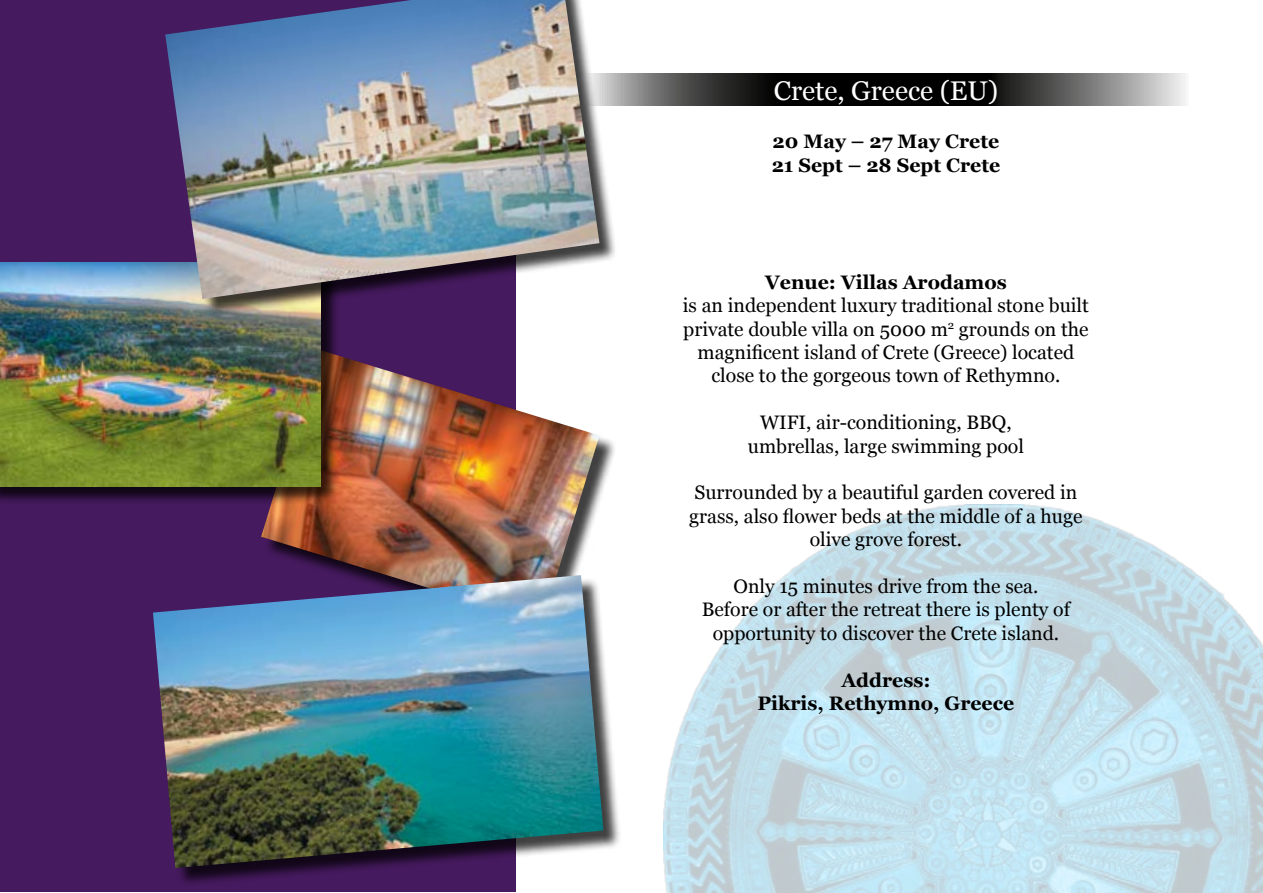
<style>
.page{position:relative;width:1263px;height:893px;background:#fff}
.page>*{position:absolute;margin:0;border:0;box-sizing:border-box;transform-origin:0 0}
.t1{font:27px "Georgia";color:#fff}
.t2{font:19.5px/23.4px "Georgia";color:#000;text-align:center}
.t3{font:700 19.5px/23.4px "Georgia";color:#000}
</style>
<div class="page">
<div style="left:0;top:1px;width:515px;height:891px;background:#451a5e"></div>
<img style="left:663px;top:504px;width:600px;height:389px">
<svg style="left:618px;top:73px;width:567px;height:33px;background:#3e3e3e"></svg>
<div style="left:264px;top:352px;width:354px;height:288px;background:#000;opacity:.75"></div>
<img style="left:261px;top:350px;width:338px;height:225px">
<div style="left:156px;top:578px;width:466px;height:309px;background:#000;opacity:.75"></div>
<img style="left:153px;top:575px;width:450px;height:293px">
<div style="left:0;top:265px;width:340px;height:240px;background:#000;opacity:.75"></div>
<img style="left:0;top:263px;width:321px;height:223px">
<div style="left:168px;top:0;width:450px;height:317px;background:#000;opacity:.75"></div>
<img style="left:165px;top:0;width:434px;height:299px">
<h1 class="t1" style="left:774px;top:74px;width:226px">Crete, Greece (EU)</h1>
<p class="t3" style="left:772px;top:130px;width:230px">20 May – 27 May Crete<br>21 Sept – 28 Sept Crete</p>
<p class="t3" style="left:765px;top:270px;width:243px">Venue: Villas Arodamos</p>
<p class="t2" style="left:683px;top:294px;width:408px">is an independent luxury traditional stone built private double villa on 5000 m<sup>2</sup> grounds on the magnificent island of Crete (Greece) located close to the gorgeous town of Rethymno.</p>
<p class="t2" style="left:748px;top:411px;width:278px">WIFI, air-conditioning, BBQ, umbrellas, large swimming pool</p>
<p class="t2" style="left:689px;top:481px;width:395px">Surrounded by a beautiful garden covered in grass, also flower beds at the middle of a huge olive grove forest.</p>
<p class="t2" style="left:702px;top:575px;width:370px">Only 15 minutes drive from the sea.<br>Before or after the retreat there is plenty of opportunity to discover the Crete island.</p>
<p class="t3" style="left:758px;top:668px;width:258px;text-align:center">Address:<br>Pikris, Rethymno, Greece</p>
</div>
